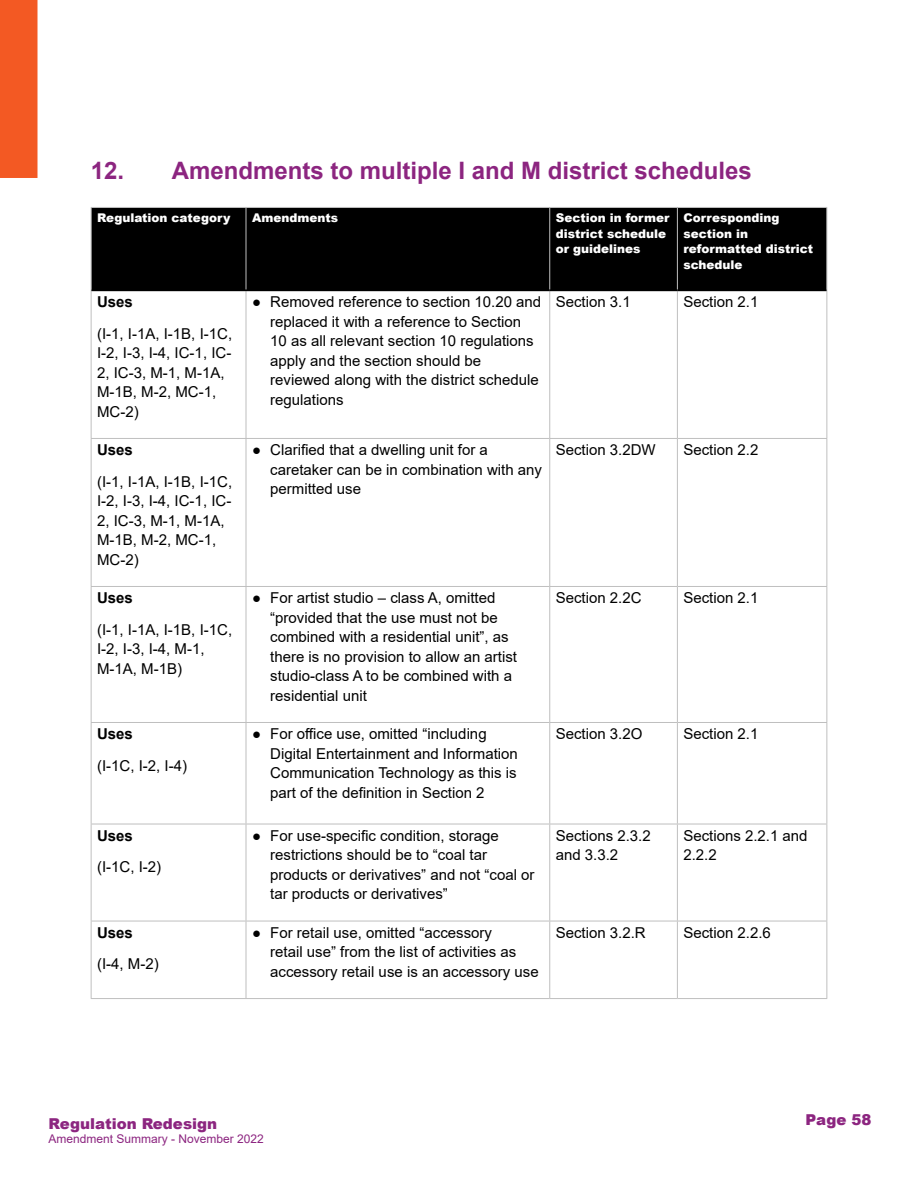
<style>
.page{position:relative;width:918px;height:1188px;background:#fff}
.page>*{position:absolute;margin:0;border:0;box-sizing:border-box;transform-origin:0 0}
.Headings{font:700 24px "Arial";color:#8c2580}
.t1{font:15px/19.5px "Arial";color:#000}
.t2{font:900 15px "Arial";color:#8c2580}
.Normal_Bold{font:700 15px "Arial";color:#000}
.t3{font:900 12px/15.6px "Arial";color:#fff}
.t4{font:12px "Arial";color:#8c2580}
</style>
<div class="page">
<div style="left:0;top:0;width:38px;height:178px;background:#f35923"></div>
<div style="left:92px;top:208px;width:734px;height:82px;background:#000"></div>
<hr style="left:91px;top:207px;width:155px;height:1px;background:#bfbfbf">
<hr style="left:91px;top:208px;width:1px;height:82px;background:#bfbfbf">
<hr style="left:246px;top:207px;width:304px;height:1px;background:#bfbfbf">
<hr style="left:246px;top:208px;width:1px;height:82px;background:#bfbfbf">
<hr style="left:550px;top:207px;width:127px;height:1px;background:#bfbfbf">
<hr style="left:549px;top:208px;width:1px;height:82px;background:#bfbfbf">
<hr style="left:677px;top:207px;width:150px;height:1px;background:#bfbfbf">
<hr style="left:677px;top:208px;width:1px;height:82px;background:#bfbfbf">
<hr style="left:826px;top:208px;width:1px;height:82px;background:#bfbfbf">
<hr style="left:91px;top:290px;width:1px;height:148px;background:#bfbfbf">
<hr style="left:246px;top:291px;width:1px;height:147px;background:#bfbfbf">
<hr style="left:549px;top:291px;width:1px;height:147px;background:#bfbfbf">
<hr style="left:677px;top:291px;width:1px;height:147px;background:#bfbfbf">
<hr style="left:826px;top:290px;width:1px;height:148px;background:#bfbfbf">
<hr style="left:91px;top:438px;width:155px;height:1px;background:#bfbfbf">
<hr style="left:91px;top:439px;width:1px;height:147px;background:#bfbfbf">
<hr style="left:246px;top:438px;width:304px;height:1px;background:#bfbfbf">
<hr style="left:246px;top:439px;width:1px;height:147px;background:#bfbfbf">
<hr style="left:550px;top:438px;width:127px;height:1px;background:#bfbfbf">
<hr style="left:549px;top:439px;width:1px;height:147px;background:#bfbfbf">
<hr style="left:677px;top:438px;width:150px;height:1px;background:#bfbfbf">
<hr style="left:677px;top:439px;width:1px;height:147px;background:#bfbfbf">
<hr style="left:826px;top:439px;width:1px;height:147px;background:#bfbfbf">
<hr style="left:91px;top:586px;width:155px;height:1px;background:#bfbfbf">
<hr style="left:91px;top:587px;width:1px;height:135px;background:#bfbfbf">
<hr style="left:246px;top:586px;width:304px;height:1px;background:#bfbfbf">
<hr style="left:246px;top:587px;width:1px;height:135px;background:#bfbfbf">
<hr style="left:550px;top:586px;width:127px;height:1px;background:#bfbfbf">
<hr style="left:549px;top:587px;width:1px;height:135px;background:#bfbfbf">
<hr style="left:677px;top:586px;width:150px;height:1px;background:#bfbfbf">
<hr style="left:677px;top:587px;width:1px;height:135px;background:#bfbfbf">
<hr style="left:826px;top:587px;width:1px;height:135px;background:#bfbfbf">
<hr style="left:91px;top:722px;width:155px;height:1px;background:#bfbfbf">
<hr style="left:91px;top:723px;width:1px;height:101px;background:#bfbfbf">
<hr style="left:246px;top:722px;width:304px;height:1px;background:#bfbfbf">
<hr style="left:246px;top:723px;width:1px;height:101px;background:#bfbfbf">
<hr style="left:550px;top:722px;width:127px;height:1px;background:#bfbfbf">
<hr style="left:549px;top:723px;width:1px;height:101px;background:#bfbfbf">
<hr style="left:677px;top:722px;width:150px;height:1px;background:#bfbfbf">
<hr style="left:677px;top:723px;width:1px;height:101px;background:#bfbfbf">
<hr style="left:826px;top:723px;width:1px;height:101px;background:#bfbfbf">
<hr style="left:91px;top:824px;width:155px;height:1px;background:#bfbfbf">
<hr style="left:91px;top:824px;width:1px;height:97px;background:#bfbfbf">
<hr style="left:246px;top:824px;width:304px;height:1px;background:#bfbfbf">
<hr style="left:246px;top:824px;width:1px;height:97px;background:#bfbfbf">
<hr style="left:550px;top:824px;width:127px;height:1px;background:#bfbfbf">
<hr style="left:549px;top:824px;width:1px;height:97px;background:#bfbfbf">
<hr style="left:677px;top:824px;width:150px;height:1px;background:#bfbfbf">
<hr style="left:677px;top:824px;width:1px;height:97px;background:#bfbfbf">
<hr style="left:826px;top:824px;width:1px;height:97px;background:#bfbfbf">
<hr style="left:91px;top:921px;width:155px;height:1px;background:#bfbfbf">
<hr style="left:91px;top:921px;width:1px;height:77px;background:#bfbfbf">
<hr style="left:246px;top:921px;width:304px;height:1px;background:#bfbfbf">
<hr style="left:246px;top:921px;width:1px;height:77px;background:#bfbfbf">
<hr style="left:550px;top:921px;width:127px;height:1px;background:#bfbfbf">
<hr style="left:549px;top:921px;width:1px;height:77px;background:#bfbfbf">
<hr style="left:677px;top:921px;width:150px;height:1px;background:#bfbfbf">
<hr style="left:677px;top:921px;width:1px;height:77px;background:#bfbfbf">
<hr style="left:826px;top:921px;width:1px;height:77px;background:#bfbfbf">
<hr style="left:91px;top:998px;width:155px;height:1px;background:#bfbfbf">
<hr style="left:246px;top:998px;width:304px;height:1px;background:#bfbfbf">
<hr style="left:550px;top:998px;width:127px;height:1px;background:#bfbfbf">
<hr style="left:677px;top:998px;width:150px;height:1px;background:#bfbfbf">
<hr style="left:92px;top:290px;width:154px;height:1px;background:#000">
<hr style="left:246px;top:290px;width:304px;height:1px;background:#000">
<hr style="left:550px;top:290px;width:127px;height:1px;background:#000">
<hr style="left:677px;top:290px;width:149px;height:1px;background:#000">
<p class="Headings" style="left:91px;top:154px;width:663px">12. Amendments to multiple I and M district schedules</p>
<p class="t3" style="left:97px;top:210px;width:135px">Regulation category</p>
<p class="t3" style="left:252px;top:210px;width:88px">Amendments</p>
<p class="t3" style="left:556px;top:210px;width:115px">Section in former district schedule or guidelines</p>
<p class="t3" style="left:683px;top:210px;width:131px">Corresponding section in reformatted district schedule</p>
<p class="Normal_Bold" style="left:97px;top:292px;width:37px">Uses</p>
<p class="t1" style="left:97px;top:324px;width:137px">(I-1, I-1A, I-1B, I-1C,<br>I-2, I-3, I-4, IC-1, IC-<br>2, IC-3, M-1, M-1A,<br>M-1B, M-2, MC-1,<br>MC-2)</p>
<p class="t1" style="left:270px;top:292px;width:272px;text-indent:-18px">● Removed reference to section 10.20 and replaced it with a reference to Section 10 as all relevant section 10 regulations apply and the section should be reviewed along with the district schedule regulations</p>
<p class="t1" style="left:556px;top:292px;width:77px">Section 3. 1</p>
<p class="t1" style="left:683px;top:292px;width:77px">Section 2. 1</p>
<p class="Normal_Bold" style="left:97px;top:440px;width:37px">Uses</p>
<p class="t1" style="left:97px;top:472px;width:137px">(I-1, I-1A, I-1B, I-1C,<br>I-2, I-3, I-4, IC-1, IC-<br>2, IC-3, M-1, M-1A,<br>M-1B, M-2, MC-1,<br>MC-2)</p>
<p class="Normal_Bold" style="left:97px;top:588px;width:37px">Uses</p>
<p class="t1" style="left:97px;top:620px;width:137px">(I-1, I-1A, I-1B, I-1C,<br>I-2, I-3, I-4, M-1,<br>M-1A, M-1B)</p>
<p class="Normal_Bold" style="left:97px;top:724px;width:37px">Uses</p>
<p class="t1" style="left:97px;top:756px;width:92px">(I-1C, I-2, I-4)</p>
<p class="Normal_Bold" style="left:97px;top:825px;width:37px">Uses</p>
<p class="t1" style="left:97px;top:857px;width:66px">(I-1C, I-2)</p>
<p class="Normal_Bold" style="left:97px;top:922px;width:37px">Uses</p>
<p class="t1" style="left:97px;top:954px;width:63px">(I-4, M-2)</p>
<p class="t1" style="left:270px;top:440px;width:273px;text-indent:-18px">● Clarified that a dwelling unit for a caretaker can be in combination with any permitted use</p>
<p class="t1" style="left:556px;top:440px;width:102px">Section 3.2DW</p>
<p class="t1" style="left:683px;top:440px;width:77px">Section 2.2</p>
<p class="t1" style="left:270px;top:588px;width:248px;text-indent:-18px">● For artist studio – class A, omitted “provided that the use must not be combined with a residential unit”, as there is no provision to allow an artist studio-class A to be combined with a residential unit</p>
<p class="t1" style="left:556px;top:588px;width:87px">Section 2.2C</p>
<p class="t1" style="left:683px;top:588px;width:77px">Section 2. 1</p>
<p class="t1" style="left:270px;top:724px;width:249px;text-indent:-18px">● For office use, omitted “including Digital Entertainment and Information Communication Technology as this is part of the definition in Section 2</p>
<p class="t1" style="left:556px;top:724px;width:88px">Section 3.2O</p>
<p class="t1" style="left:683px;top:724px;width:77px">Section 2. 1</p>
<p class="t1" style="left:270px;top:826px;width:266px;text-indent:-18px">● For use-specific condition, storage restrictions should be to “coal tar products or derivatives” and not “coal or tar products or derivatives”</p>
<p class="t1" style="left:556px;top:826px;width:97px">Sections 2.3.2 and 3.3.2</p>
<p class="t1" style="left:683px;top:826px;width:126px">Sections 2.2. 1 and<br>2.2.2</p>
<p class="t1" style="left:270px;top:923px;width:270px;text-indent:-18px">● For retail use, omitted “accessory<br>retail use” from the list of activities as accessory retail use is an accessory use</p>
<p class="t1" style="left:556px;top:923px;width:92px">Section 3.2. R</p>
<p class="t1" style="left:683px;top:923px;width:89px">Section 2.2.6</p>
<p class="t2" style="left:49px;top:1112px;width:170px">Regulation Redesign</p>
<p class="t4" style="left:49px;top:1131px;width:217px">Amendment Summary - November 2022</p>
<p class="t2" style="left:806px;top:1109px;width:67px">Page 58</p>
</div>
